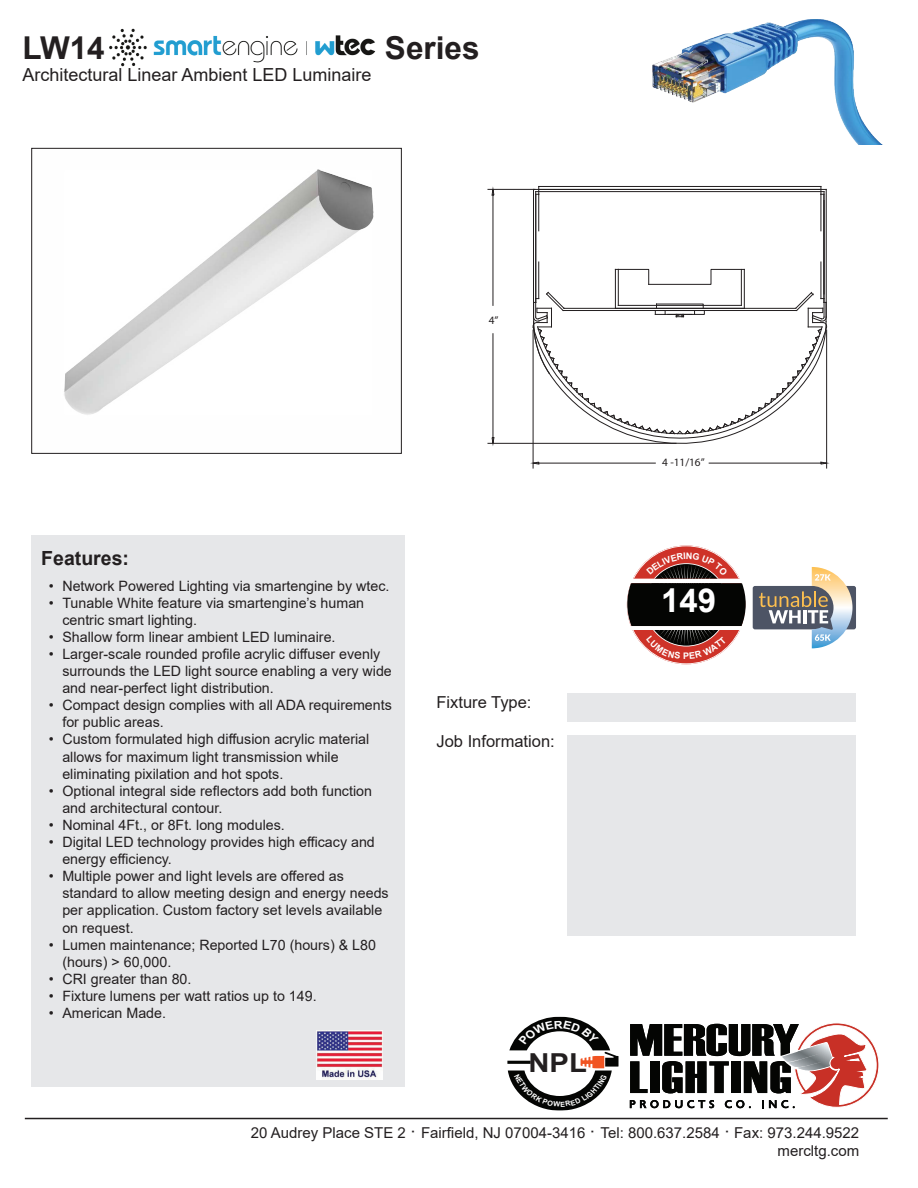
<style>
.page{position:relative;width:918px;height:1188px;background:#fff}
.page>*{position:absolute;margin:0;border:0;box-sizing:border-box;transform-origin:0 0}
.t1{font:700 33px "Arial";color:#fff}
.t2{font:700 31.5px "Arial";color:#231f20}
.t3{font:700 26.1px "Arial";color:#231f20;scale:1.12 1}
.t4{font:700 19.5px "Arial";color:#231f20}
.t5{font:18px "Arial";color:#231f20}
.t6{font:16.5px "Arial";color:#231f20}
.t7{font:15px "Arial";color:#231f20}
.t8{font:14.25px/17.1px "Arial";color:#231f20}
.t9{font:11.25px "Myriad Pro";color:#231f20}
.s1{font-size:18px}
</style>
<div class="page">
<img style="left:109px;top:29px;width:266px;height:37px">
<img style="left:652px;top:20px;width:231px;height:125px">
<div style="left:32px;top:536px;width:373px;height:551px;background:#e6e7e9"></div>
<img style="left:316px;top:1031px;width:66px;height:49px">
<div style="left:567px;top:694px;width:289px;height:28px;background:#e6e7e9"></div>
<div style="left:567px;top:735px;width:289px;height:200px;background:#e6e7e9"></div>
<div style="left:753px;top:586px;width:103px;height:43px;background:#4d5465;border-radius:2px"></div>
<svg style="left:759px;top:567px;width:94px;height:81px"></svg>
<img style="left:64px;top:169px;width:310px;height:246px">
<div style="left:31px;top:148px;width:371px;height:306px;border:1px solid #231f20"></div>
<hr style="left:534px;top:189px;width:292px;height:1px;background:#231f20">
<hr style="left:536px;top:191px;width:288px;height:1px;background:#231f20">
<hr style="left:826px;top:189px;width:1px;height:128px;background:#231f20">
<hr style="left:824px;top:192px;width:1px;height:125px;background:#231f20">
<svg style="left:821px;top:186px;width:3px;height:9px"></svg>
<hr style="left:821px;top:194px;width:1px;height:37px;background:#231f20">
<hr style="left:821px;top:262px;width:1px;height:37px;background:#231f20">
<hr style="left:539px;top:186px;width:282px;height:1px;background:#231f20">
<svg style="left:536px;top:186px;width:3px;height:9px"></svg>
<hr style="left:536px;top:194px;width:1px;height:105px;background:#231f20">
<hr style="left:538px;top:194px;width:1px;height:37px;background:#231f20">
<hr style="left:538px;top:262px;width:1px;height:37px;background:#231f20">
<hr style="left:533px;top:189px;width:1px;height:128px;background:#231f20">
<hr style="left:535px;top:192px;width:1px;height:125px;background:#231f20">
<hr style="left:533px;top:330px;width:1px;height:138px;background:#231f20">
<hr style="left:826px;top:330px;width:1px;height:138px;background:#231f20">
<hr style="left:488px;top:189px;width:47px;height:1px;background:#231f20">
<hr style="left:488px;top:443px;width:188px;height:1px;background:#231f20">
<hr style="left:493px;top:195px;width:1px;height:110px;background:#231f20">
<hr style="left:493px;top:334px;width:1px;height:104px;background:#231f20">
<svg style="left:491px;top:186px;width:4px;height:10px"></svg>
<svg style="left:491px;top:437px;width:4px;height:9px"></svg>
<svg style="left:528px;top:269px;width:302px;height:196px"></svg>
<hr style="left:655px;top:310px;width:49px;height:1px;background:#231f20">
<svg style="left:630px;top:1023px;width:249px;height:85px"></svg>
<hr style="left:25px;top:1118px;width:863px;height:1px;background:#231f20">
<svg style="left:627px;top:545px;width:119px;height:119px"></svg>
<svg style="left:507px;top:1017px;width:112px;height:94px"></svg>
<h2 class="t2" style="left:22px;top:26px;width:84px">LW14</h2>
<h2 class="t2" style="left:385px;top:26px;width:96px">Series</h2>
<p class="t5" style="left:22px;top:62px;width:351px">Architectural Linear Ambient LED Luminaire</p>
<p class="t9" style="left:489px;top:314px;width:11px">4”</p>
<p class="t4" style="left:41px;top:544px;width:89px">Features:</p>
<p class="t8" style="left:49px;top:577px;width:342px">• Network Powered Lighting via smartengine by wtec.</p>
<p class="t8" style="left:62px;top:594px;width:303px;text-indent:-14px">• Tunable White feature via smartengine’s human centric smart lighting.</p>
<p class="t8" style="left:49px;top:628px;width:288px">• Shallow form linear ambient LED luminaire.</p>
<p class="t8" style="left:62px;top:645px;width:331px;text-indent:-14px">• Larger-scale rounded profile acrylic diffuser evenly surrounds the LED light source enabling a very wide and near-perfect light distribution.</p>
<p class="t8" style="left:62px;top:697px;width:331px;text-indent:-14px">• Compact design complies with all ADA requirements for public areas.</p>
<p class="t8" style="left:62px;top:731px;width:308px;text-indent:-14px">• Custom formulated high diffusion acrylic material allows for maximum light transmission while eliminating pixilation and hot spots.</p>
<p class="t8" style="left:62px;top:782px;width:311px;text-indent:-14px">• Optional integral side reflectors add both function and architectural contour.</p>
<p class="t8" style="left:49px;top:816px;width:238px">• Nominal 4Ft., or 8Ft. long modules.</p>
<p class="t8" style="left:62px;top:833px;width:314px;text-indent:-14px">• Digital LED technology provides high efficacy and energy efficiency.</p>
<p class="t8" style="left:62px;top:868px;width:328px;text-indent:-14px">• Multiple power and light levels are offered as standard to allow meeting design and energy needs per application. Custom factory set levels available on request.</p>
<p class="t8" style="left:62px;top:936px;width:315px;text-indent:-14px">• Lumen maintenance; Reported L70 (hours) &amp; L80 (hours) &gt; 60,000.</p>
<p class="t8" style="left:49px;top:970px;width:144px">• CRI greater than 80.</p>
<p class="t8" style="left:49px;top:987px;width:269px">• Fixture lumens per watt ratios up to 149.</p>
<p class="t8" style="left:49px;top:1004px;width:119px">• American Made.</p>
<p class="t6" style="left:436px;top:690px;width:97px">Fixture Type:</p>
<p class="t6" style="left:436px;top:730px;width:120px">Job Information:</p>
<p class="t3" style="left:529px;top:1044px;width:54px">NPL</p>
<p class="t9" style="left:662px;top:455px;width:44px">4 -11/16”</p>
<p class="t1" style="left:661px;top:577px;width:57px">149</p>
<p class="t7" style="left:251px;top:1123px;width:610px">20 Audrey Place STE 2 <span class="s1">·</span> Fairfield, NJ 07004-3416 <span class="s1">·</span> Tel: 800.637.2584 <span class="s1">·</span> Fax: 973.244.9522</p>
<p class="t7" style="left:778px;top:1141px;width:83px">mercltg.com</p>
</div>
